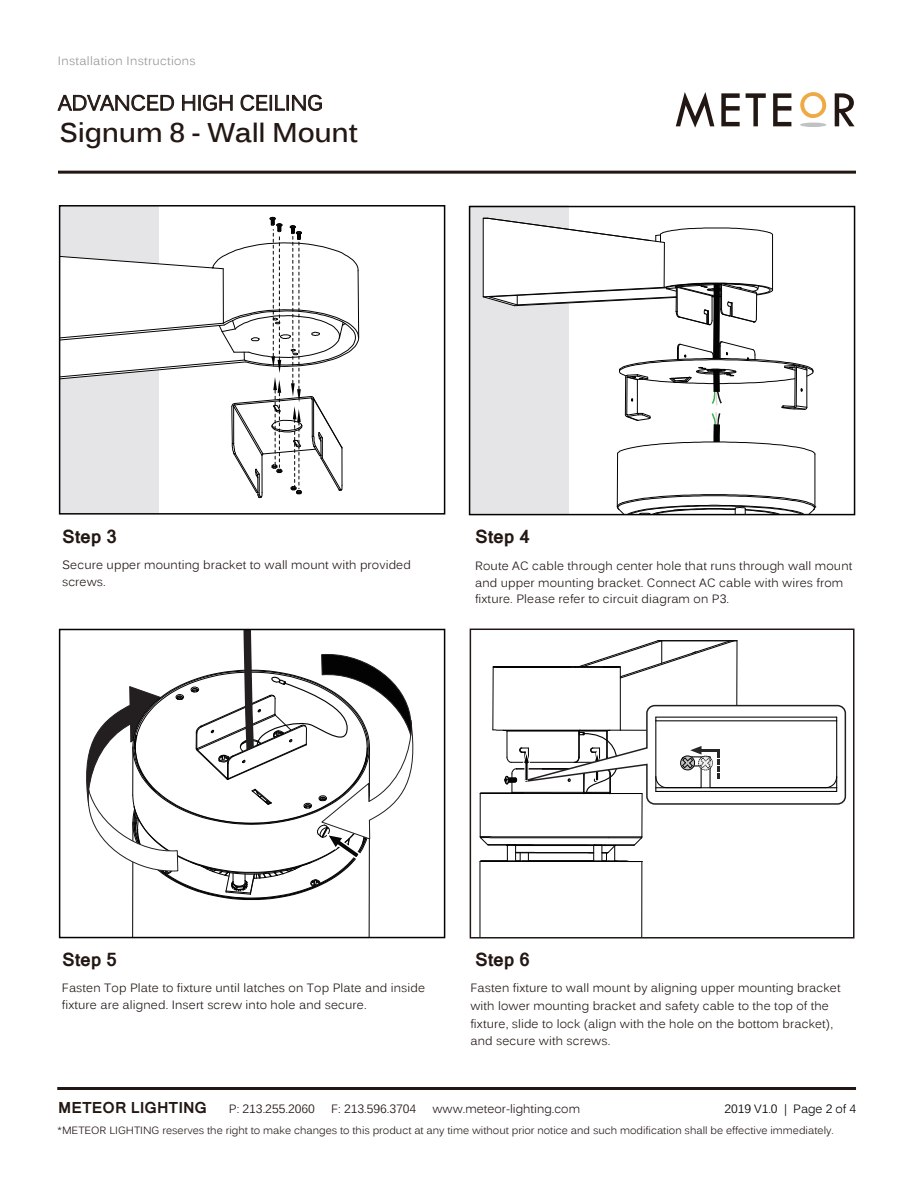
<style>
.page{position:relative;width:920px;height:1194px;background:#fff}
.page>*{position:absolute;margin:0;border:0;box-sizing:border-box;transform-origin:0 0}
.t1{font:700 27px "Kalinga";letter-spacing:-.01em;color:#221713}
.t2{font:21px "Kalinga";letter-spacing:-.005em;color:#221713}
.t3{font:700 18px "Kartika";letter-spacing:-.01em;color:#221713}
.t4{font:700 15px "Kartika";color:#221713}
.t5{font:12px/16.5px "Kalinga";letter-spacing:.01em;color:#221713}
.t6{font:12px "Kalinga";letter-spacing:.025em;color:#939598}
.t7{font:12px "Kalinga";letter-spacing:-.005em;color:#030303}
.t8{font:10.5px "Kalinga";color:#221713}
</style>
<div class="page">
<hr style="left:736px;top:641px;width:1px;height:89px;background:#030303">
<svg style="left:569px;top:640px;width:167px;height:39px"></svg>
<hr style="left:493px;top:667px;width:127px;height:1px;background:#030303">
<hr style="left:492px;top:667px;width:1px;height:63px;background:#030303">
<hr style="left:619px;top:667px;width:1px;height:63px;background:#030303">
<hr style="left:479px;top:793px;width:1px;height:44px;background:#030303">
<hr style="left:641px;top:793px;width:1px;height:44px;background:#030303">
<hr style="left:641px;top:861px;width:1px;height:77px;background:#030303">
<hr style="left:479px;top:861px;width:1px;height:77px;background:#030303">
<svg style="left:479px;top:836px;width:163px;height:26px"></svg>
<svg style="left:479px;top:704px;width:367px;height:101px"></svg>
<div style="left:469px;top:628px;width:385px;height:310px;border:2px solid #221713"></div>
<div style="left:60px;top:206px;width:98px;height:307px;background:#e5e5e8"></div>
<svg style="left:62px;top:217px;width:297px;height:283px"></svg>
<div style="left:59px;top:205px;width:386px;height:310px;border:2px solid #030303"></div>
<div style="left:469px;top:205px;width:99px;height:308px;background:#e5e5e8"></div>
<hr style="left:616px;top:454px;width:1px;height:53px;background:#030303">
<hr style="left:814px;top:454px;width:1px;height:53px;background:#030303">
<svg style="left:616px;top:494px;width:199px;height:18px"></svg>
<svg style="left:482px;top:217px;width:333px;height:238px"></svg>
<div style="left:468px;top:206px;width:387px;height:309px;border:2px solid #030303"></div>
<hr style="left:368px;top:823px;width:1px;height:115px;background:#030303">
<hr style="left:132px;top:822px;width:1px;height:116px;background:#030303">
<svg style="left:86px;top:632px;width:328px;height:268px"></svg>
<div style="left:59px;top:629px;width:386px;height:309px;border:2px solid #030303"></div>
<svg style="left:58px;top:95px;width:116px;height:16px"></svg>
<svg style="left:182px;top:95px;width:50px;height:16px"></svg>
<svg style="left:240px;top:95px;width:82px;height:16px"></svg>
<svg style="left:675px;top:92px;width:39px;height:36px"></svg>
<svg style="left:721px;top:93px;width:18px;height:33px"></svg>
<svg style="left:745px;top:93px;width:20px;height:33px"></svg>
<svg style="left:773px;top:93px;width:18px;height:33px"></svg>
<svg style="left:834px;top:93px;width:20px;height:33px"></svg>
<svg style="left:800px;top:92px;width:26px;height:26px"></svg>
<hr style="left:799px;top:123px;width:27px;height:4px;background:#bfc1c3;border-radius:50%">
<hr style="left:58px;top:171px;width:797px;height:3px;background:#221713">
<hr style="left:57px;top:1087px;width:798px;height:3px;background:#221713">
<p class="t6" style="left:58px;top:53px;width:139px">Installation Instructions</p>
<h2 class="t2" style="left:58px;top:89px;width:266px">ADVANCED HIGH CEILING</h2>
<h1 class="t1" style="left:60px;top:115px;width:300px">Signum 8 - Wall Mount</h1>
<h3 class="t3" style="left:62px;top:525px;width:56px">Step 3</h3>
<h3 class="t3" style="left:475px;top:525px;width:56px">Step 4</h3>
<p class="t5" style="left:475px;top:559px;width:379px">Route AC cable through center hole that runs through wall mount and upper mounting bracket. Connect AC cable with wires from fixture. Please refer to circuit diagram on P3.</p>
<p class="t5" style="left:62px;top:558px;width:350px">Secure upper mounting bracket to wall mount with provided screws.</p>
<h3 class="t3" style="left:62px;top:948px;width:56px">Step 5</h3>
<h3 class="t3" style="left:475px;top:948px;width:56px">Step 6</h3>
<p class="t5" style="left:62px;top:981px;width:365px">Fasten Top Plate to fixture until latches on Top Plate and inside fixture are aligned. Insert screw into hole and secure.</p>
<p class="t5" style="left:470px;top:980px;width:371px;line-height:18px">Fasten fixture to wall mount by aligning upper mounting bracket with lower mounting bracket and safety cable to the top of the fixture, slide to lock (align with the hole on the bottom bracket),</p>
<p class="t5" style="left:470px;top:1034px;width:141px">and secure with screws.</p>
<p class="t4" style="left:58px;top:1098px;width:150px">METEOR LIGHTING</p>
<p class="t5" style="left:229px;top:1101px;width:87px">P: 213.255.2060</p>
<p class="t5" style="left:331px;top:1101px;width:87px">F: 213.596.3704</p>
<p class="t5" style="left:432px;top:1101px;width:149px">www.meteor-lighting.com</p>
<p class="t8" style="left:58px;top:1124px;width:777px">*METEOR LIGHTING reserves the right to make changes to this product at any time without prior notice and such modification shall be effective immediately.</p>
<p class="t7" style="left:724px;top:1101px;width:133px">2019 V1.0 | Page 2 of 4</p>
</div>
